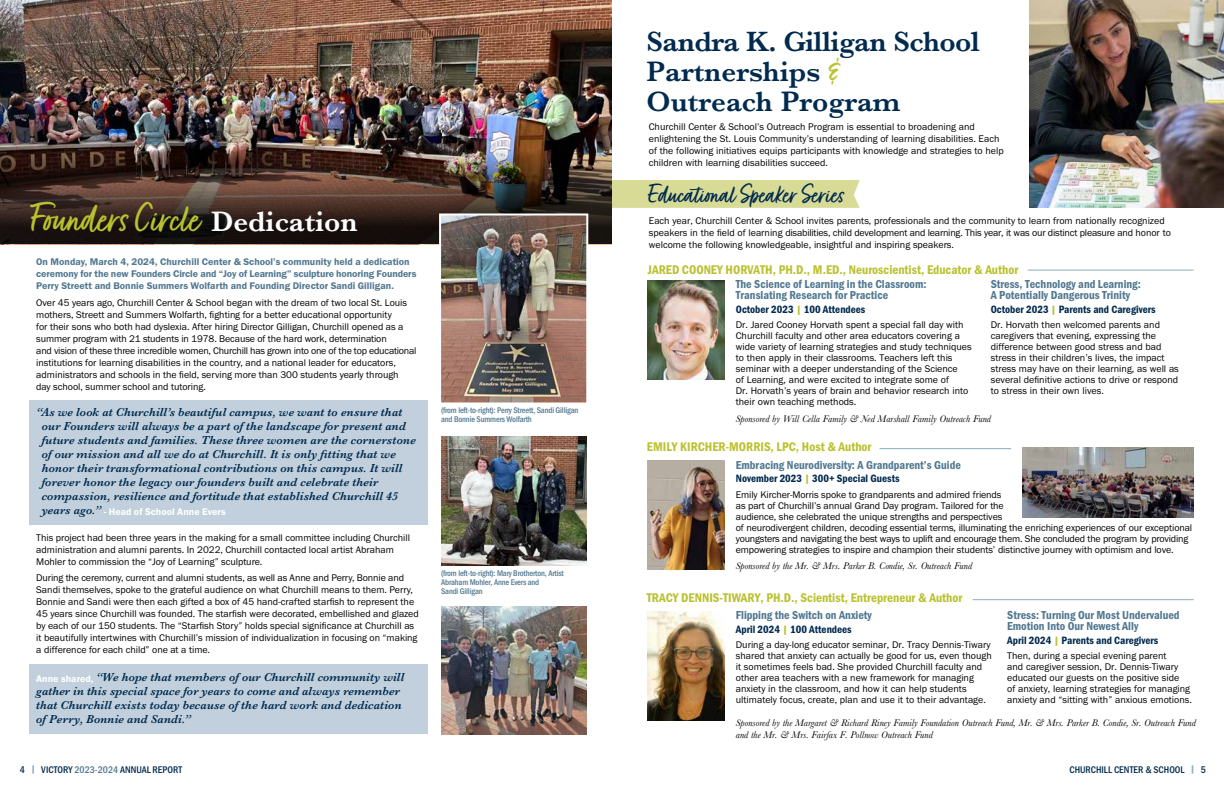
<style>
.page{position:relative;width:1224px;height:792px;background:#fff}
.page>*{position:absolute;margin:0;border:0;box-sizing:border-box;transform-origin:0 0}
.t1{font:47px "Fave Script";color:#bac12f}
.t2{font:30px "Fave Script";color:#002a4e}
.t3{font:600 29px/30px "Baskerville";color:#002a4e}
.t4{font:13px "Franklin Gothic URW Con Dem";color:#bac12f}
.t5{font:italic 600 12px/14px "Baskerville";letter-spacing:.005em;color:#002a4e}
.t6{font:12px/11px "Franklin Gothic URW Con Dem";color:#517891}
.t7{font:11px "Franklin Gothic URW Con Dem";color:#002a4e}
.t8{font:10px/11px "Franklin Gothic URW Boo";color:#000}
.t9{font:italic 10px/12px "Baskerville";color:#000}
.t10{font:10px/12px "Franklin Gothic URW Dem";color:#517891}
.t11{font:500 10px "Franklin Gothic URW Cond";color:#002a4e}
.t12{font:10px "Franklin Gothic URW Dem";color:#fff}
.t13{font:500 8.5px/9px "Franklin Gothic URW Cond";letter-spacing:-.02em;color:#517891}
.s1{font-family:"Baskerville";font-weight:600;font-size:29px;color:#fff}
.s2{font-family:"Baskerville";font-weight:600;font-style:italic;font-size:12px;color:#002a4e}
.s3{font-family:"Fave Script";font-weight:400;font-size:42px;color:#bac12f}
.s4{color:#bac12f}
.s5{font-family:"Franklin Gothic URW Con Dem";font-weight:400;color:#8aadc2}
.s6{color:#517891}
</style>
<div class="page">
<img style="left:0;top:0;width:612px;height:150px">
<img style="left:0;top:150px;width:612px;height:94px">
<div style="left:612px;top:180px;width:248px;height:28px;background:#d8db95"></div>
<img style="left:648px;top:280px;width:77px;height:100px">
<img style="left:647px;top:461px;width:77px;height:108px">
<img style="left:647px;top:611px;width:77px;height:109px">
<img style="left:1029px;top:0;width:195px;height:208px">
<img style="left:438px;top:212px;width:151px;height:191px">
<img style="left:441px;top:436px;width:145px;height:130px">
<img style="left:441px;top:607px;width:145px;height:127px">
<div style="left:29px;top:400px;width:398px;height:124px;background:#c1d0dc"></div>
<div style="left:29px;top:664px;width:398px;height:70px;background:#c1d0dc"></div>
<img style="left:1023px;top:447px;width:171px;height:70px">
<hr style="left:1028px;top:270px;width:166px;height:1px;background:#8aadc2">
<hr style="left:880px;top:448px;width:131px;height:1px;background:#8aadc2">
<hr style="left:973px;top:599px;width:221px;height:1px;background:#8aadc2">
<h1 class="t1" style="left:32px;top:192px;width:327px">Founders Circle <span class="s1">Dedication</span></h1>
<p class="t10" style="left:36px;top:256px;width:382px">On Monday, March 4, 2024, Churchill Center &amp; School’s community held a dedication ceremony for the new Founders Circle and “Joy of Learning” sculpture honoring Founders<br>Perry Streett and Bonnie Summers Wolfarth and Founding Director Sandi Gilligan.</p>
<p class="t8" style="left:36px;top:296px;width:382px;line-height:12px">Over 45 years ago, Churchill Center &amp; School began with the dream of two local St. Louis mothers, Streett and Summers Wolfarth, fighting for a better educational opportunity<br>for their sons who both had dyslexia. After hiring Director Gilligan, Churchill opened as a summer program with 21 students in 1978. Because of the hard work, determination<br>and vision of these three incredible women, Churchill has grown into one of the top educational institutions for learning disabilities in the country, and a national leader for educators, administrators and schools in the field, serving more than 300 students yearly through<br>day school, summer school and tutoring.</p>
<p class="t5" style="left:42px;top:405px;width:376px;text-indent:-5px">“As we look at Churchill’s beautiful campus, we want to ensure that our Founders will always be a part of the landscape for present and future students and families. These three women are the cornerstone of our mission and all we do at Churchill. It is only fitting that we honor their transformational contributions on this campus. It will forever honor the legacy our founders built and celebrate their compassion, resilience and fortitude that established Churchill 45</p>
<p class="t12" style="left:42px;top:505px;width:186px"><span class="s2">years ago.”</span> - Head of School Anne Evers</p>
<p class="t8" style="left:36px;top:531px;width:375px;line-height:12px">This project had been three years in the making for a small committee including Churchill administration and alumni parents. In 2022, Churchill contacted local artist Abraham<br>Mohler to commission the “Joy of Learning” sculpture.</p>
<p class="t8" style="left:36px;top:572px;width:384px;line-height:12px">During the ceremony, current and alumni students, as well as Anne and Perry, Bonnie and Sandi themselves, spoke to the grateful audience on what Churchill means to them. Perry, Bonnie and Sandi were then each gifted a box of 45 hand-crafted starfish to represent the 45 years since Churchill was founded. The starfish were decorated, embellished and glazed by each of our 150 students. The “Starfish Story” holds special significance at Churchill as it beautifully intertwines with Churchill’s mission of individualization in focusing on “making a difference for each child” one at a time.</p>
<p class="t5" style="left:36px;top:670px;width:370px"><sub>Anne</sub> <sub>shared,</sub> “We hope that members of our Churchill community will gather in this special space for years to come and always remember that Churchill exists today because of the hard work and dedication of Perry, Bonnie and Sandi.”</p>
<p class="t13" style="left:441px;top:405px;width:139px">(from left-to-right): Perry Streett, Sandi Gilligan and Bonnie Summers Wolfarth</p>
<p class="t13" style="left:441px;top:568px;width:124px">(from left-to-right): Mary Brotherton, Artist<br>Abraham Mohler, Anne Evers and<br>Sandi Gilligan</p>
<h3 class="t3" style="left:647px;top:27px;width:335px">Sandra K. Gilligan School<br>Partnerships <span class="s3">&amp;<br></span>Outreach Program</h3>
<p class="t8" style="left:649px;top:121px;width:356px;line-height:12px">Churchill Center &amp; School’s Outreach Program is essential to broadening and enlightening the St. Louis Community’s understanding of learning disabilities. Each of the following initiatives equips participants with knowledge and strategies to help children with learning disabilities succeed.</p>
<h2 class="t2" style="left:649px;top:178px;width:197px">Educational Speaker Series</h2>
<p class="t8" style="left:649px;top:214px;width:524px;line-height:12px">Each year, Churchill Center &amp; School invites parents, professionals and the community to learn from nationally recognized speakers in the field of learning disabilities, child development and learning. This year, it was our distinct pleasure and honor to welcome the following knowledgeable, insightful and inspiring speakers.</p>
<h3 class="t4" style="left:648px;top:260px;width:372px">JARED COONEY HORVATH, PH.D., M.ED., Neuroscientist, Educator &amp; Author</h3>
<p class="t6" style="left:736px;top:278px;width:192px">The Science of Learning in the Classroom:<br>Translating Research for Practice</p>
<p class="t7" style="left:736px;top:301px;width:131px">October 2023 <span class="s4">|</span> 100 Attendees</p>
<p class="t8" style="left:736px;top:319px;width:237px">Dr. Jared Cooney Horvath spent a special fall day with Churchill faculty and other area educators covering a wide variety of learning strategies and study techniques to then apply in their classrooms. Teachers left this seminar with a deeper understanding of the Science<br>of Learning, and were excited to integrate some of<br>Dr. Horvath’s years of brain and behavior research into their own teaching methods.</p>
<p class="t6" style="left:991px;top:278px;width:152px">Stress, Technology and Learning:<br>A Potentially Dangerous Trinity</p>
<p class="t7" style="left:991px;top:301px;width:166px">October 2023 <span class="s4">|</span> Parents and Caregivers</p>
<p class="t8" style="left:991px;top:319px;width:190px">Dr. Horvath then welcomed parents and caregivers that evening, expressing the difference between good stress and bad stress in their children’s lives, the impact stress may have on their learning, as well as several definitive actions to drive or respond to stress in their own lives.</p>
<p class="t9" style="left:736px;top:413px;width:257px">Sponsored by Will Cella Family &amp; Ned Marshall Family Outreach Fund</p>
<h3 class="t4" style="left:647px;top:438px;width:226px">EMILY KIRCHER-MORRIS, LPC, Host &amp; Author</h3>
<p class="t6" style="left:736px;top:459px;width:227px">Embracing Neurodiversity: A Grandparent’s Guide</p>
<p class="t7" style="left:736px;top:471px;width:165px">November 2023 <span class="s4">|</span> 300+ Special Guests</p>
<p class="t8" style="left:736px;top:489px;width:458px">Emily Kircher-Morris spoke to grandparents and admired friends<br>as part of Churchill’s annual Grand Day program. Tailored for the<br>audience, she celebrated the unique strengths and perspectives<br>of neurodivergent children, decoding essential terms, illuminating the enriching experiences of our exceptional youngsters and navigating the best ways to uplift and encourage them. She concluded the program by providing empowering strategies to inspire and champion their students’ distinctive journey with optimism and love.</p>
<p class="t9" style="left:736px;top:560px;width:238px">Sponsored by the Mr. &amp; Mrs. Parker B. Condie, Sr. Outreach Fund</p>
<h3 class="t4" style="left:647px;top:589px;width:317px">TRACY DENNIS-TIWARY, PH.D., Scientist, Entrepreneur &amp; Author</h3>
<p class="t6" style="left:1007px;top:609px;width:174px">Stress: Turning Our Most Undervalued<br>Emotion Into Our Newest Ally</p>
<p class="t7" style="left:1007px;top:633px;width:153px">April 2024 <span class="s4">|</span> Parents and Caregivers</p>
<p class="t8" style="left:1007px;top:650px;width:186px">Then, during a special evening parent<br>and caregiver session, Dr. Dennis-Tiwary educated our guests on the positive side<br>of anxiety, learning strategies for managing anxiety and “sitting with” anxious emotions.</p>
<p class="t9" style="left:736px;top:716px;width:462px">Sponsored by the Margaret &amp; Richard Riney Family Foundation Outreach Fund, Mr. &amp; Mrs. Parker B. Condie, Sr. Outreach Fund and the Mr. &amp; Mrs. Fairfax F. Pollnow Outreach Fund</p>
<p class="t6" style="left:736px;top:609px;width:138px">Flipping the Switch on Anxiety</p>
<p class="t7" style="left:736px;top:622px;width:117px">April 2024 <span class="s4">|</span> 100 Attendees</p>
<p class="t8" style="left:736px;top:639px;width:258px">During a day-long educator seminar, Dr. Tracy Dennis-Tiwary shared that anxiety can actually be good for us, even though it sometimes feels bad. She provided Churchill faculty and other area teachers with a new framework for managing anxiety in the classroom, and how it can help students ultimately focus, create, plan and use it to their advantage.</p>
<p class="t11" style="left:20px;top:762px;width:164px">4 <span class="s5">|</span> VICTORY <span class="s6">2023-2024</span> ANNUAL REPORT</p>
<p class="t11" style="left:1069px;top:762px;width:138px">CHURCHILL CENTER &amp; SCHOOL <span class="s5">|</span> 5</p>
</div>
